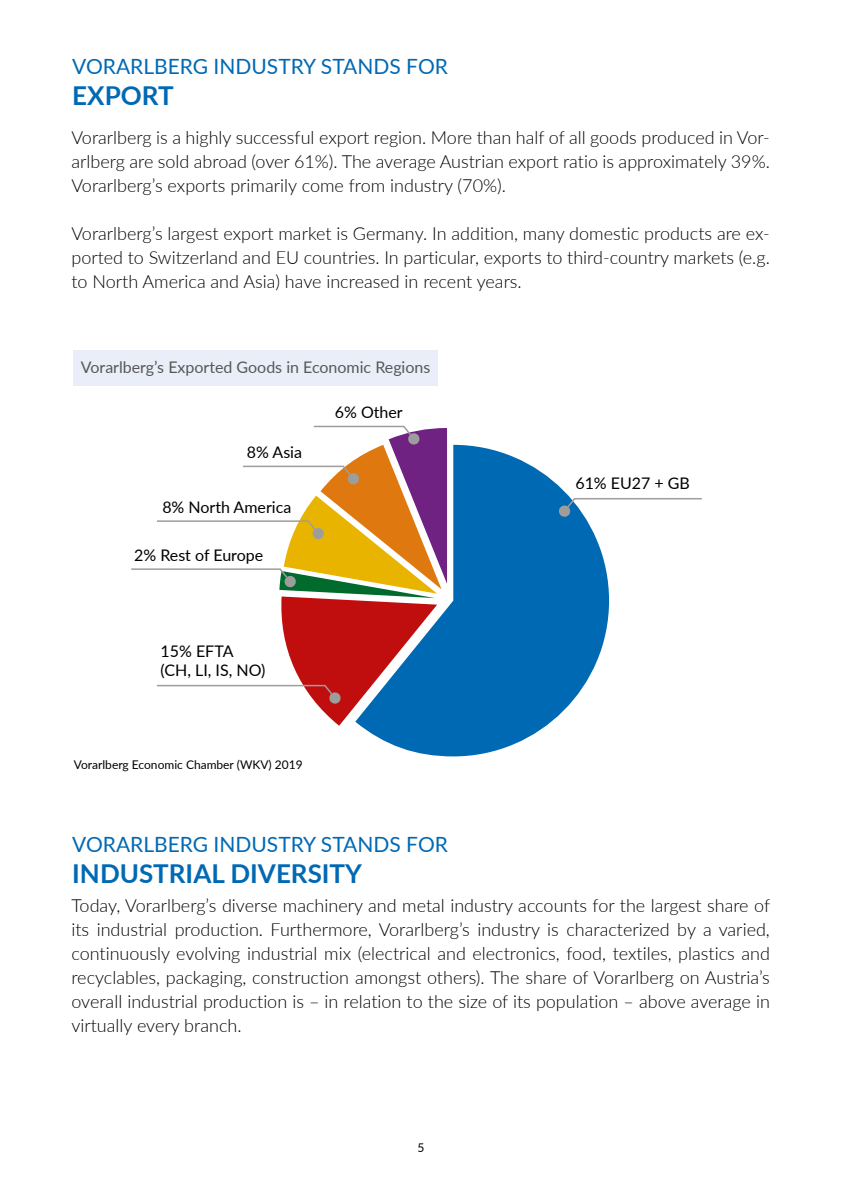
<style>
.page{position:relative;width:842px;height:1191px;background:#fff}
.page>*{position:absolute;margin:0;border:0;box-sizing:border-box;transform-origin:0 0}
.t1{font:700 26px "Lato";color:#0069b4}
.t2{font:21px "Lato";color:#0069b4}
.t3{font:300 18px/24px "Lato";color:#000;text-align:justify}
.t4{font:16px/19.2px "Lato";color:#000}
.t5{font:16px "Lato";color:#575756}
.t6{font:12px "Lato";color:#000}
</style>
<div class="page">
<div style="left:74px;top:350px;width:364px;height:35px;background:#e9eef9"></div>
<svg style="left:359px;top:445px;width:250px;height:311px;fill:#0069b4"></svg>
<svg style="left:558px;top:498px;width:144px;height:19px"></svg>
<svg style="left:131px;top:426px;width:316px;height:299px"></svg>
<p class="t2" style="left:72px;top:51px;width:377px">VORARLBERG INDUSTRY STANDS FOR</p>
<h1 class="t1" style="left:72px;top:76px;width:103px">EXPORT</h1>
<p class="t3" style="left:71px;top:125px;width:700px">Vorarlberg is a highly successful export region. More than half of all goods produced in Vor&shy;arlberg are sold abroad (over 61%). The average Austrian export ratio is approximately 39%.<br>Vorarlberg’s exports primarily come from industry (70%).</p>
<p class="t3" style="left:71px;top:221px;width:700px">Vorarlberg’s largest export market is Germany. In addition, many domestic products are ex&shy;ported to Switzerland and EU countries. In particular, exports to third-country markets (e.g. to North America and Asia) have increased in recent years.</p>
<p class="t5" style="left:81px;top:356px;width:351px">Vorarlberg’s Exported Goods in Economic Regions</p>
<p class="t4" style="left:247px;top:442px;width:57px">8% Asia</p>
<p class="t4" style="left:162px;top:497px;width:130px">8% North America</p>
<p class="t4" style="left:134px;top:545px;width:131px">2% Rest of Europe</p>
<p class="t4" style="left:161px;top:641px;width:106px">15% EFTA (CH, LI, IS, NO)</p>
<p class="t6" style="left:74px;top:756px;width:230px">Vorarlberg Economic Chamber (WKV) 2019</p>
<p class="t4" style="left:335px;top:402px;width:69px">6% Other</p>
<p class="t2" style="left:72px;top:829px;width:377px">VORARLBERG INDUSTRY STANDS FOR</p>
<h1 class="t1" style="left:72px;top:854px;width:291px">INDUSTRIAL DIVERSITY</h1>
<p class="t4" style="left:575px;top:473px;width:116px">61% EU27 + GB</p>
<p class="t3" style="left:71px;top:893px;width:700px">Today, Vorarlberg’s diverse machinery and metal industry accounts for the largest share of its industrial production. Furthermore, Vorarlberg’s industry is characterized by a varied, continuously evolving industrial mix (electrical and electronics, food, textiles, plastics and recyclables, packaging, construction amongst others). The share of Vorarlberg on Austria’s overall industrial production is – in relation to the size of its population – above average in virtually every branch.</p>
<p class="t6" style="left:417px;top:1139px;width:8px">5</p>
</div>
